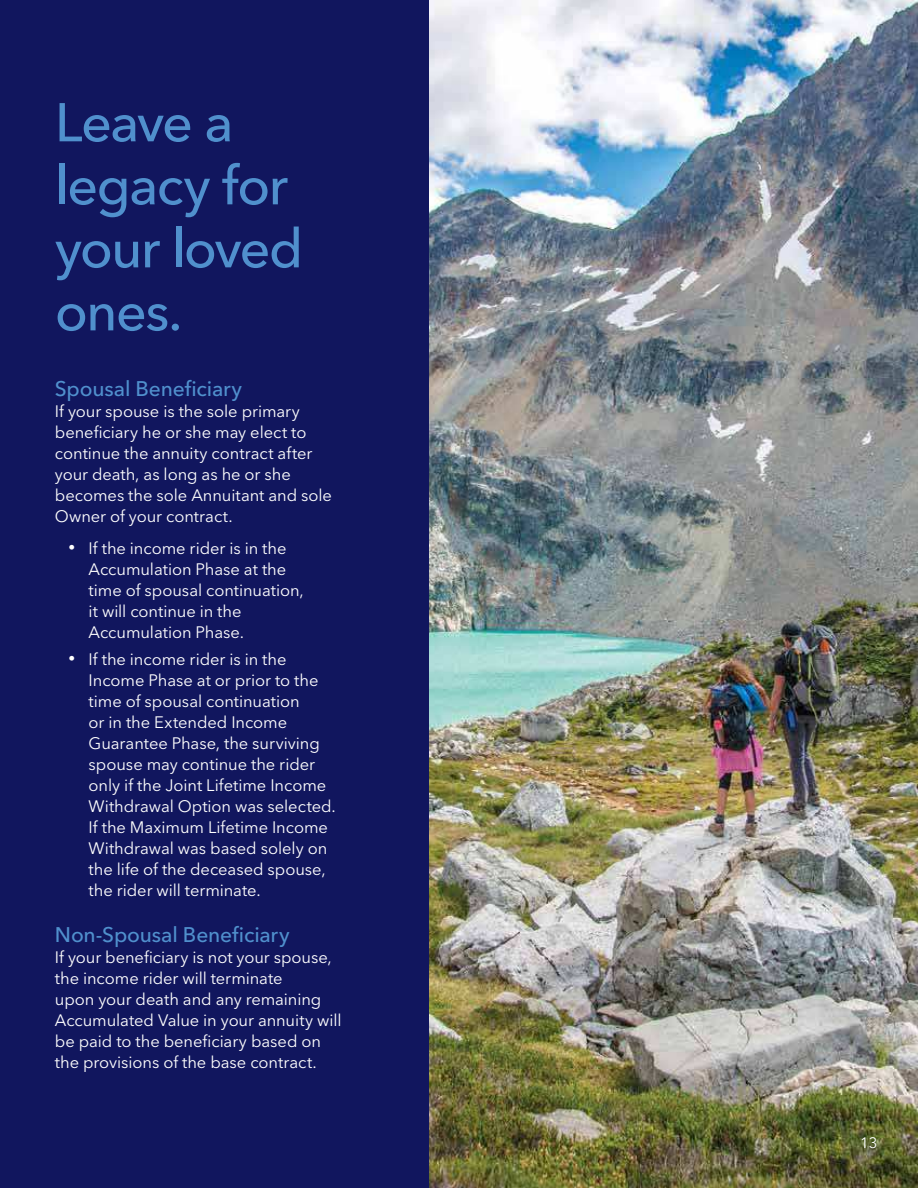
<style>
.page{position:relative;width:918px;height:1188px;background:#fff}
.page>*{position:absolute;margin:0;border:0;box-sizing:border-box;transform-origin:0 0}
.t1{font:500 54px/63px "Avenir Next LT Pro";letter-spacing:-.03em;color:#5090cd}
.t2{font:500 21px "Avenir Next LT Pro";letter-spacing:-.005em;color:#5090cd}
.t3{font:16.5px/21px "Avenir Next LT Pro";letter-spacing:-.005em;color:#fff}
.t4{font:15px "Avenir Next LT Pro";color:#fff}
.s1{font-size:13.5px}
</style>
<div class="page">
<img style="left:428px;top:0;width:490px;height:1188px">
<div style="left:0;top:0;width:428px;height:1188px;background:#11165e"></div>
<h1 class="t1" style="left:55px;top:95px;width:250px">Leave a legacy for your loved ones.</h1>
<p class="t2" style="left:55px;top:379px;width:189px">Spousal Beneficiary</p>
<p class="t3" style="left:55px;top:402px;width:279px">If your spouse is the sole primary beneficiary he or she may elect to continue the annuity contract after your death, as long as he or she becomes the sole Annuitant and sole<br>Owner of your contract.</p>
<p class="t3" style="left:89px;top:538px;width:217px;text-indent:-20px"><span class="s1">•</span> If the income rider is in the<br>Accumulation Phase at the time of spousal continuation, it will continue in the<br>Accumulation Phase.</p>
<p class="t3" style="left:89px;top:649px;width:249px;text-indent:-20px"><span class="s1">•</span> If the income rider is in the<br>Income Phase at or prior to the time of spousal continuation<br>or in the Extended Income<br>Guarantee Phase, the surviving spouse may continue the rider only if the Joint Lifetime Income<br>Withdrawal Option was selected.<br>If the Maximum Lifetime Income<br>Withdrawal was based solely on the life of the deceased spouse, the rider will terminate.</p>
<p class="t2" style="left:55px;top:925px;width:236px">Non-Spousal Beneficiary</p>
<p class="t3" style="left:55px;top:948px;width:288px">If your beneficiary is not your spouse, the income rider will terminate<br>upon your death and any remaining Accumulated Value in your annuity will be paid to the beneficiary based on the provisions of the base contract.</p>
<p class="t4" style="left:860px;top:1136px;width:19px">13</p>
</div>
